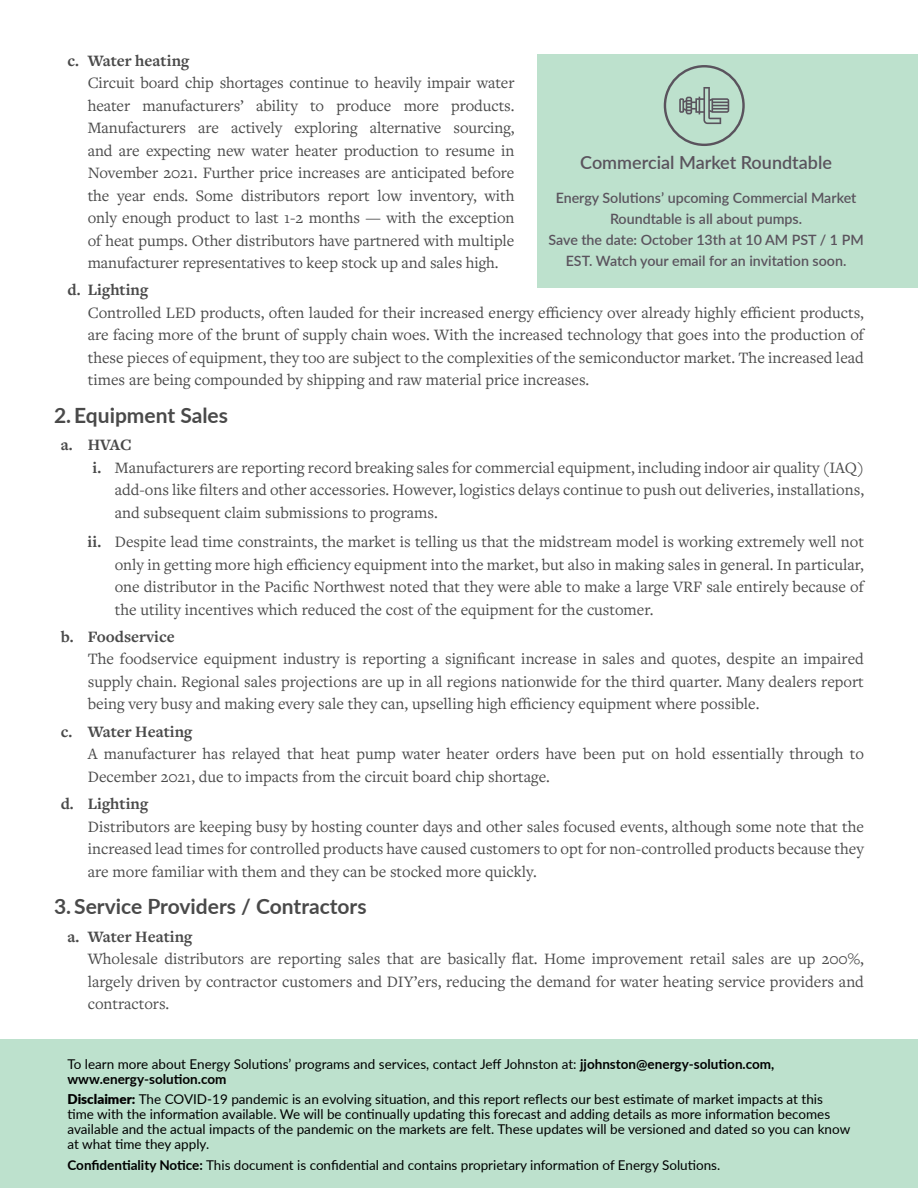
<style>
.page{position:relative;width:918px;height:1188px;background:#fff}
.page>*{position:absolute;margin:0;border:0;box-sizing:border-box;transform-origin:0 0}
.t1{font:700 21px "Lato";color:#404040}
.t2{font:600 18px "Lato";color:#5a535d}
.t3{font:16.5px/22.5px "Freight Text Pro";color:#404040;text-align:justify}
.t4{font:700 16.5px "Freight Text Pro";color:#404040}
.t5{font:600 14.25px/21px "Lato";color:#5a535d;text-align:center}
.t6{font:13.5px/15px "Lato";color:#000}
.s1{font-weight:700}
.s2{font-weight:900}
</style>
<div class="page">
<div style="left:537px;top:54px;width:381px;height:233px;background:#bde1cd"></div>
<div style="left:0;top:1040px;width:918px;height:148px;background:#bde1cd"></div>
<div style="left:664px;top:65px;width:81px;height:81px;border:2px solid #5a535d;border-radius:50%"></div>
<svg style="left:679px;top:87px;width:50px;height:37px"></svg>
<p class="t4" style="left:68px;top:49px;width:123px">c. Water heating</p>
<p class="t3" style="left:88px;top:71px;width:428px">Circuit board chip shortages continue to heavily impair water heater manufacturers’ ability to produce more products.<br>Manufacturers are actively exploring alternative sourcing, and are expecting new water heater production to resume in November 2021. Further price increases are anticipated before the year ends. Some distributors report low inventory, with only enough product to last 1-2 months — with the exception of heat pumps. Other distributors have partnered with multiple manufacturer representatives to keep stock up and sales high.</p>
<p class="t4" style="left:68px;top:279px;width:82px">d. Lighting</p>
<p class="t3" style="left:88px;top:301px;width:778px">Controlled LED products, often lauded for their increased energy efficiency over already highly efficient products, are facing more of the brunt of supply chain woes. With the increased technology that goes into the production of these pieces of equipment, they too are subject to the complexities of the semiconductor market. The increased lead times are being compounded by shipping and raw material price increases.</p>
<p class="t1" style="left:54px;top:400px;width:176px">2. Equipment Sales</p>
<p class="t4" style="left:61px;top:434px;width:73px">a. HVAC</p>
<p class="t3" style="left:93px;top:456px;width:773px"><span class="s1">i.</span> Manufacturers are reporting record breaking sales for commercial equipment, including indoor air quality (IAQ)</p>
<p class="t3" style="left:115px;top:478px;width:751px">add-ons like filters and other accessories. However, logistics delays continue to push out deliveries, installations,</p>
<p class="t3" style="left:115px;top:501px;width:325px">and subsequent claim submissions to programs.</p>
<p class="t3" style="left:115px;top:530px;width:751px;text-indent:-27px"><span class="s1">ii.</span> Despite lead time constraints, the market is telling us that the midstream model is working extremely well not only in getting more high efficiency equipment into the market, but also in making sales in general. In particular, one distributor in the Pacific Northwest noted that they were able to make a large VRF sale entirely because of the utility incentives which reduced the cost of the equipment for the customer.</p>
<p class="t4" style="left:61px;top:626px;width:115px">b. Foodservice</p>
<p class="t3" style="left:88px;top:647px;width:778px">The foodservice equipment industry is reporting a significant increase in sales and quotes, despite an impaired supply chain. Regional sales projections are up in all regions nationwide for the third quarter. Many dealers report being very busy and making every sale they can, upselling high efficiency equipment where possible.</p>
<p class="t4" style="left:61px;top:720px;width:133px">c. Water Heating</p>
<p class="t3" style="left:88px;top:742px;width:778px">A manufacturer has relayed that heat pump water heater orders have been put on hold essentially through to<br>December 2021, due to impacts from the circuit board chip shortage.</p>
<p class="t4" style="left:61px;top:793px;width:89px">d. Lighting</p>
<p class="t3" style="left:88px;top:815px;width:778px">Distributors are keeping busy by hosting counter days and other sales focused events, although some note that the increased lead times for controlled products have caused customers to opt for non-controlled products because they are more familiar with them and they can be stocked more quickly.</p>
<p class="t1" style="left:54px;top:891px;width:314px">3. Service Providers / Contractors</p>
<p class="t4" style="left:68px;top:925px;width:126px">a. Water Heating</p>
<p class="t3" style="left:88px;top:947px;width:778px">Wholesale distributors are reporting sales that are basically flat. Home improvement retail sales are up 200%, largely driven by contractor customers and DIY’ers, reducing the demand for water heating service providers and contractors.</p>
<p class="t2" style="left:580px;top:149px;width:253px">Commercial Market Roundtable</p>
<p class="t5" style="left:548px;top:187px;width:317px">Energy Solutions’ upcoming Commercial Market Roundtable is all about pumps.<br>Save the date: October 13th at 10 AM PST / 1 PM EST. Watch your email for an invitation soon.</p>
<p class="t6" style="left:68px;top:1056px;width:708px">To learn more about Energy Solutions’ programs and services, contact Jeff Johnston at: <span class="s1">jjohnston@energy-solution.com, www.energy-solution.com</span></p>
<p class="t6" style="left:68px;top:1091px;width:784px"><span class="s2">Disclaimer:</span> The COVID-19 pandemic is an evolving situation, and this report reflects our best estimate of market impacts at this time with the information available. We will be continually updating this forecast and adding details as more information becomes available and the actual impacts of the pandemic on the markets are felt. These updates will be versioned and dated so you can know at what time they apply.</p>
<p class="t6" style="left:68px;top:1157px;width:654px"><span class="s1">Confidentiality Notice:</span> This document is confidential and contains proprietary information of Energy Solutions.</p>
</div>
